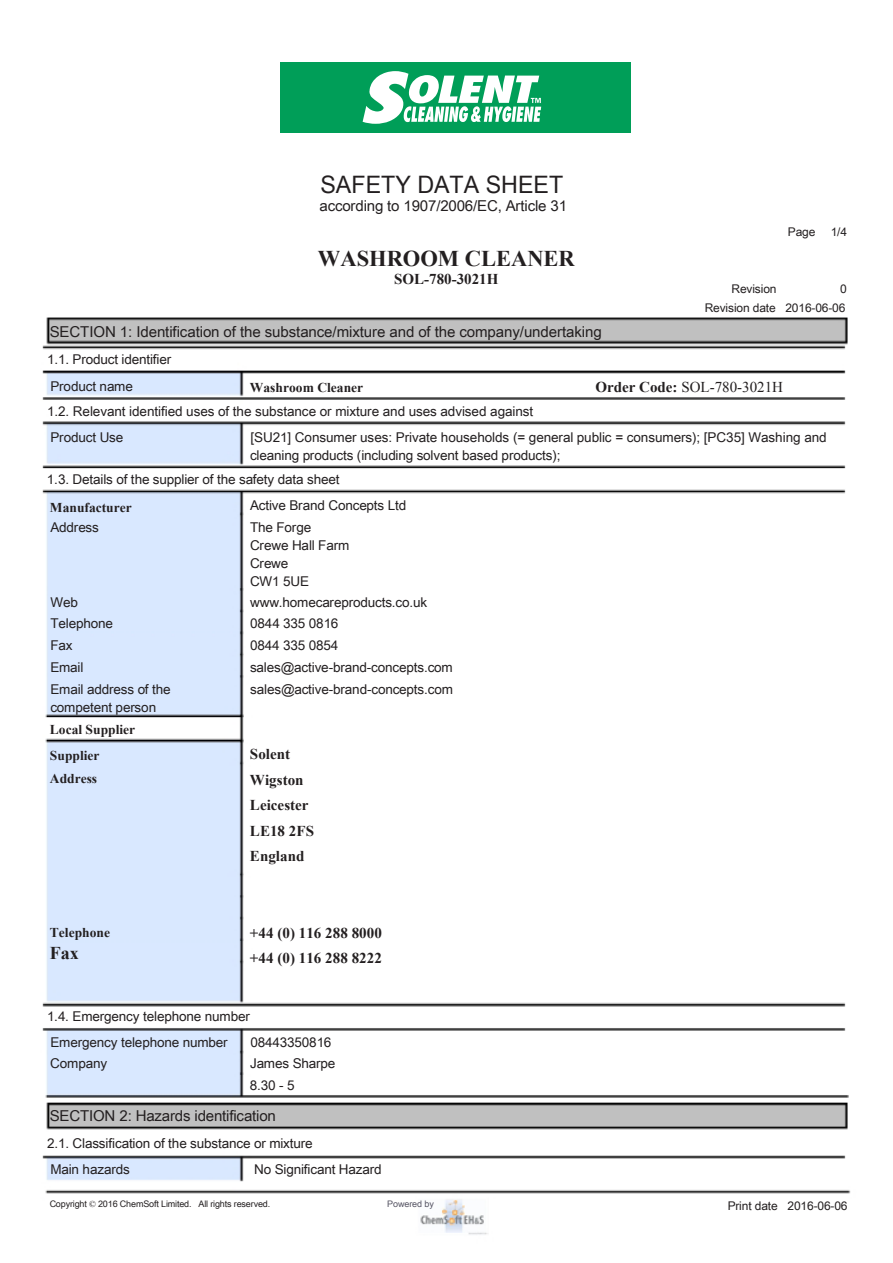
<style>
.page{position:relative;width:893px;height:1263px;background:#fff}
.page>*{position:absolute;margin:0;border:0;box-sizing:border-box;transform-origin:0 0}
.t1{font:24px "Arial Unicode MS";color:#231f20}
.t2{font:700 22.5px "Times New Roman";color:#231f20}
.t3{font:700 18px "Times New Roman";color:#231f20}
.t4{font:15px "Arial Unicode MS";letter-spacing:-.005em;color:#231f20}
.t5{font:700 15px/25.5px "Times New Roman";color:#231f20}
.t6{font:15px "Times New Roman";color:#231f20}
.t7{font:13.5px/26px "Arial Unicode MS";letter-spacing:-.01em;color:#231f20}
.t8{font:700 13.5px "Times New Roman";color:#231f20}
.t9{font:12px/19.2px "Arial Unicode MS";letter-spacing:-.01em;color:#231f20;text-align:right}
.t10{font:9px "Arial Unicode MS";letter-spacing:-.015em;color:#231f20}
.t11{font:9px "Arial Unicode MS";letter-spacing:-.005em;color:#555463}
.s1{font-weight:700}
.s2{font-family:"Times New Roman"}
</style>
<div class="page">
<img style="left:42px;top:62px;width:809px;height:1173px">
<div style="left:280px;top:63px;width:350px;height:70px;background:#009e58"></div>
<svg style="left:363px;top:71px;width:178px;height:53px"></svg>
<h1 class="t1" style="left:320px;top:167px;width:244px">SAFETY DATA SHEET</h1>
<p class="t4" style="left:320px;top:195px;width:249px">according to 1907/2006/EC, Article 31</p>
<h2 class="t2" style="left:318px;top:243px;width:258px">WASHROOM CLEANER</h2>
<p class="t5" style="left:394px;top:266px;width:106px">SOL-780-3021H</p>
<p class="t9" style="left:788px;top:222px;width:29px">Page</p>
<p class="t9" style="left:831px;top:222px;width:18px">1/4</p>
<p class="t9" style="left:705px;top:279px;width:143px">0<br>Revision date 2016-06-06</p>
<p class="t9" style="left:731px;top:279px;width:46px">Revision</p>
<p class="t4" style="left:50px;top:321px;width:553px">SECTION 1: Identification of the substance/mixture and of the company/undertaking</p>
<p class="t7" style="left:47px;top:346px;width:126px;line-height:26.4px">1.1. Product identifier<br>Product name</p>
<p class="t7" style="left:47px;top:398px;width:488px">1.2. Relevant identified uses of the substance or mixture and uses advised against<br>Product Use</p>
<p class="t8" style="left:250px;top:378px;width:115px">Washroom Cleaner</p>
<p class="t6" style="left:595px;top:377px;width:189px"><span class="s1">Order Code:</span> SOL-780-3021H</p>
<p class="t7" style="left:250px;top:427px;width:578px;line-height:18.1px">[SU21] Consumer uses: Private households (= general public = consumers); [PC35] Washing and cleaning products (including solvent based products);</p>
<p class="t7" style="left:250px;top:466px;width:158px;text-indent:-203px">1.3. Details of the supplier of the safety data sheet<br>Active Brand Concepts Ltd</p>
<p class="t7" style="left:50px;top:514px;width:50px">Address</p>
<p class="t7" style="left:250px;top:518px;width:101px;line-height:18px">The Forge<br>Crewe Hall Farm<br>Crewe<br>CW1 5UE</p>
<p class="t7" style="left:50px;top:589px;width:29px">Web</p>
<p class="t7" style="left:250px;top:589px;width:178px">www.homecareproducts.co.uk</p>
<p class="t7" style="left:50px;top:610px;width:64px">Telephone</p>
<p class="t7" style="left:250px;top:610px;width:90px">0844 335 0816</p>
<p class="t7" style="left:50px;top:632px;width:24px">Fax</p>
<p class="t7" style="left:250px;top:632px;width:90px">0844 335 0854</p>
<p class="t7" style="left:50px;top:654px;width:35px">Email</p>
<p class="t7" style="left:250px;top:654px;width:204px">sales@active-brand-concepts.com</p>
<p class="t7" style="left:50px;top:676px;width:122px">Email address of the</p>
<p class="t7" style="left:250px;top:676px;width:204px">sales@active-brand-concepts.com</p>
<p class="t7" style="left:50px;top:694px;width:107px">competent person</p>
<p class="t8" style="left:50px;top:498px;width:83px">Manufacturer</p>
<p class="t8" style="left:50px;top:720px;width:87px">Local Supplier</p>
<p class="t8" style="left:50px;top:769px;width:49px">Address</p>
<p class="t8" style="left:50px;top:746px;width:51px">Supplier</p>
<p class="t8" style="left:50px;top:924px;width:62px">Telephone</p>
<h3 class="t3" style="left:50px;top:941px;width:30px">Fax</h3>
<p class="t5" style="left:250px;top:741px;width:66px">Solent<br>Wigston<br>Leicester<br>LE18 2FS<br>England</p>
<p class="t5" style="left:250px;top:920px;width:133px">+44 (0) 116 288 8000 +44 (0) 116 288 8222</p>
<p class="t7" style="left:47px;top:1003px;width:204px">1.4. Emergency telephone number<br>Emergency telephone number</p>
<p class="t7" style="left:250px;top:1029px;width:83px">08443350816</p>
<p class="t7" style="left:50px;top:1050px;width:58px">Company</p>
<p class="t7" style="left:250px;top:1052px;width:87px;line-height:21.8px">James Sharpe<br>8.30 - 5</p>
<p class="t4" style="left:50px;top:1105px;width:228px">SECTION 2: Hazards identification</p>
<p class="t7" style="left:47px;top:1130px;width:267px">2.1. Classification of the substance or mixture<br>Main hazards</p>
<p class="t7" style="left:254px;top:1156px;width:129px">No Significant Hazard</p>
<p class="t10" style="left:50px;top:1197px;width:222px">Copyright <span class="s2">©</span> 2016 ChemSoft Limited. All rights reserved.</p>
<p class="t11" style="left:387px;top:1197px;width:48px">Powered by</p>
<p class="t9" style="left:728px;top:1196px;width:121px">Print date 2016-06-06</p>
</div>
